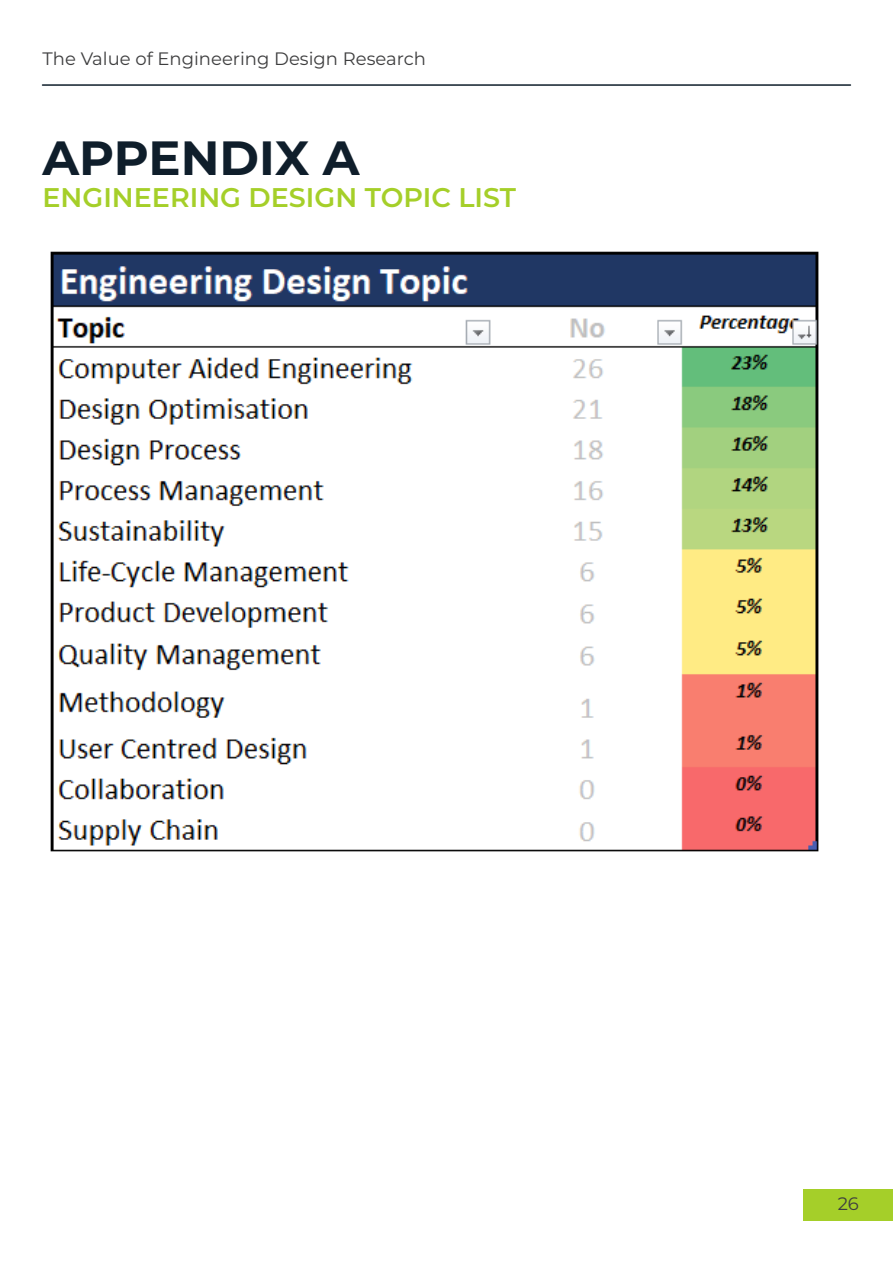
<style>
.page{position:relative;width:893px;height:1263px;background:#fff}
.page>*{position:absolute;margin:0;border:0;box-sizing:border-box;transform-origin:0 0}
.Headings{font:700 48px "Montserrat";color:#0f1e2b}
.Sub-Headings{font:600 27px "Montserrat";color:#a5cf29}
.t1{font:18px "Montserrat";color:#3e3e3f}
</style>
<div class="page">
<hr style="left:43px;top:84px;width:807px;height:2px;background:#0f1e2b">
<div style="left:804px;top:1188px;width:89px;height:32px;background:#a5cf29"></div>
<img style="left:50px;top:251px;width:769px;height:601px">
<p class="t1" style="left:43px;top:46px;width:385px">The Value of Engineering Design Research</p>
<p class="Headings" style="left:43px;top:123px;width:319px">APPENDIX A</p>
<p class="Sub-Headings" style="left:43px;top:178px;width:475px">ENGINEERING DESIGN TOPIC LIST</p>
<p class="t1" style="left:838px;top:1191px;width:23px">26</p>
</div>
